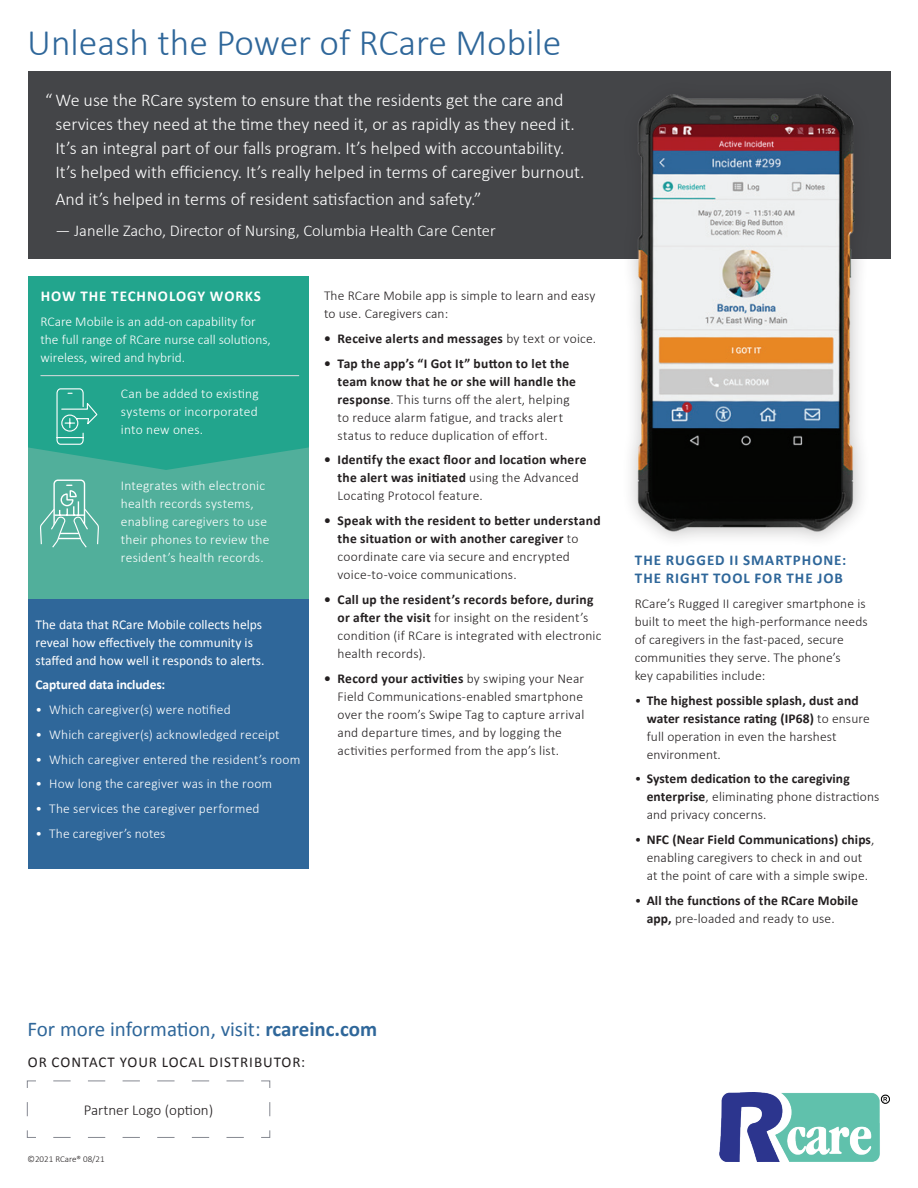
<style>
.page{position:relative;width:918px;height:1188px;background:#fff}
.page>*{position:absolute;margin:0;border:0;box-sizing:border-box;transform-origin:0 0}
.t1{font:300 37.5px "Calibri";color:#2f679a}
.t2{font:21px "Calibri";color:#2f679a}
.t3{font:300 18px/24px "Calibri";color:#fff}
.t4{font:300 16.5px "Calibri";color:#fff}
.t5{font:300 15.15px "Calibri";color:#231f20}
.t6{font:700 15px/18px "Calibri";letter-spacing:.065em;color:#2f679a}
.t7{font:15px "Calibri";letter-spacing:.065em;color:#231f20}
.t8{font:700 15px "Calibri";letter-spacing:.065em;color:#fff}
.t9{font:300 13.5px/18px "Calibri";letter-spacing:.01em;color:#231f20}
.t10{font:300 13.5px/18px "Calibri";letter-spacing:.015em;color:#fff}
.t11{font:700 13.5px/18px "Calibri";letter-spacing:.02em;color:#231f20}
.t12{font:13.5px/18px "Calibri";color:#fff}
.t13{font:700 13.5px "Calibri";letter-spacing:-.01em;color:#fff}
.t14{font:300 9px "Calibri";color:#231f20}
.s1{font-weight:300}
.s2{font-weight:700}
</style>
<div class="page">
<div style="left:28px;top:276px;width:281px;height:453px;background:#22a58d"></div>
<div style="left:28px;top:447px;width:281px;height:171px;background:#51af9b"></div>
<div style="left:28px;top:71px;width:862px;height:188px;background:#444548"></div>
<svg style="left:27px;top:1080px;width:243px;height:58px"></svg>
<img style="left:720px;top:1093px;width:170px;height:68px">
<svg style="left:40px;top:479px;width:59px;height:69px"></svg>
<svg style="left:28px;top:376px;width:281px;height:94px"></svg>
<hr style="left:40px;top:375px;width:259px;height:1px;background:#dcdddf">
<div style="left:621px;top:80px;width:250px;height:469px;background:#231f20;opacity:.3"></div>
<img style="left:638px;top:95px;width:216px;height:437px">
<div style="left:28px;top:599px;width:281px;height:270px;background:#2f679a"></div>
<h1 class="t1" style="left:27px;top:19px;width:536px">Unleash the Power of RCare Mobile</h1>
<p class="t3" style="left:55px;top:88px;width:530px;text-indent:-10px">“ We use the RCare system to ensure that the residents get the care and services they need at the time they need it, or as rapidly as they need it.<br>It’s an integral part of our falls program. It’s helped with accountability.<br>It’s helped with efficiency. It’s really helped in terms of caregiver burnout.</p>
<h3 class="t3" style="left:55px;top:187px;width:427px">And it’s helped in terms of resident satisfaction and safety.”</h3>
<p class="t4" style="left:56px;top:220px;width:442px">— Janelle Zacho, Director of Nursing, Columbia Health Care Center</p>
<p class="t8" style="left:41px;top:286px;width:222px">HOW THE TECHNOLOGY WORKS</p>
<p class="t10" style="left:40px;top:313px;width:232px">RCare Mobile is an add-on capability for the full range of RCare nurse call solutions, wireless, wired and hybrid.</p>
<p class="t10" style="left:121px;top:385px;width:139px;text-align:justify">Can be added to existing systems or incorporated into new ones.</p>
<p class="t10" style="left:121px;top:476px;width:150px">Integrates with electronic health records systems, enabling caregivers to use their phones to review the resident’s health records.</p>
<p class="t12" style="left:36px;top:615px;width:231px">The data that RCare Mobile collects helps reveal how effectively the community is staffed and how well it responds to alerts.</p>
<p class="t13" style="left:36px;top:675px;width:131px">Captured data includes:</p>
<p class="t10" style="left:36px;top:700px;width:197px">• Which caregiver(s) were notified</p>
<p class="t10" style="left:36px;top:725px;width:246px">• Which caregiver(s) acknowledged receipt</p>
<p class="t10" style="left:36px;top:750px;width:266px">• Which caregiver entered the resident’s room</p>
<p class="t10" style="left:36px;top:775px;width:238px">• How long the caregiver was in the room</p>
<p class="t10" style="left:36px;top:799px;width:225px">• The services the caregiver performed</p>
<p class="t10" style="left:36px;top:824px;width:131px">• The caregiver’s notes</p>
<p class="t9" style="left:324px;top:287px;width:273px">The RCare Mobile app is simple to learn and easy to use. Caregivers can:</p>
<p class="t11" style="left:324px;top:329px;width:274px">• Receive alerts and messages <span class="s1">by text or voice.</span></p>
<p class="t9" style="left:338px;top:354px;width:240px;text-indent:-14px"><span class="s2">• Tap the app’s “I Got It” button to let the team know that he or she will handle the response</span>. This turns off the alert, helping to reduce alarm fatigue, and tracks alert status to reduce duplication of effort.</p>
<p class="t11" style="left:338px;top:451px;width:251px;text-indent:-14px">• Identify the exact floor and location where the alert was initiated <span class="s1">using the Advanced<br>Locating Protocol feature.</span></p>
<p class="t11" style="left:338px;top:511px;width:265px;text-indent:-14px">• Speak with the resident to better understand the situation or with another caregiver <span class="s1">to coordinate care via secure and encrypted voice-to-voice communications.</span></p>
<p class="t9" style="left:338px;top:590px;width:266px;text-indent:-14px"><span class="s2">• Call up the resident’s records before, during or after the visit</span> for insight on the resident’s condition (if RCare is integrated with electronic health records).</p>
<p class="t9" style="left:338px;top:669px;width:248px;text-indent:-14px"><span class="s2">• Record your activities</span> by swiping your Near Field Communications-enabled smartphone over the room’s Swipe Tag to capture arrival and departure times, and by logging the activities performed from the app’s list.</p>
<p class="t6" style="left:635px;top:551px;width:213px">THE RUGGED II SMARTPHONE:<br>THE RIGHT TOOL FOR THE JOB</p>
<p class="t9" style="left:635px;top:594px;width:235px">RCare’s Rugged II caregiver smartphone is built to meet the high-performance needs of caregivers in the fast-paced, secure communities they serve. The phone’s<br>key capabilities include:</p>
<p class="t11" style="left:647px;top:691px;width:225px;text-indent:-12px"><span class="s1">•</span> The highest possible splash, dust and water resistance rating (IP68) <span class="s1">to ensure full operation in even the harshest environment.</span></p>
<p class="t9" style="left:647px;top:770px;width:234px;text-indent:-12px">• <span class="s2">System dedication to the caregiving enterprise</span>, eliminating phone distractions and privacy concerns.</p>
<p class="t9" style="left:635px;top:830px;width:241px;text-align:center">• <span class="s2">NFC (Near Field Communications) chips</span>, enabling caregivers to check in and out<br>at the point of care with a simple swipe.</p>
<p class="t11" style="left:647px;top:891px;width:213px;text-indent:-12px"><span class="s1">•</span> All the functions of the RCare Mobile app, <span class="s1">pre-loaded and ready to use.</span></p>
<h2 class="t2" style="left:28px;top:1015px;width:351px">For more information, visit: <span class="s2">rcareinc.com</span></h2>
<p class="t7" style="left:28px;top:1051px;width:279px">OR CONTACT YOUR LOCAL DISTRIBUTOR:</p>
<p class="t5" style="left:84px;top:1100px;width:131px">Partner Logo (option)</p>
<p class="t14" style="left:28px;top:1153px;width:79px">©2021 RCare® 08/21</p>
</div>
